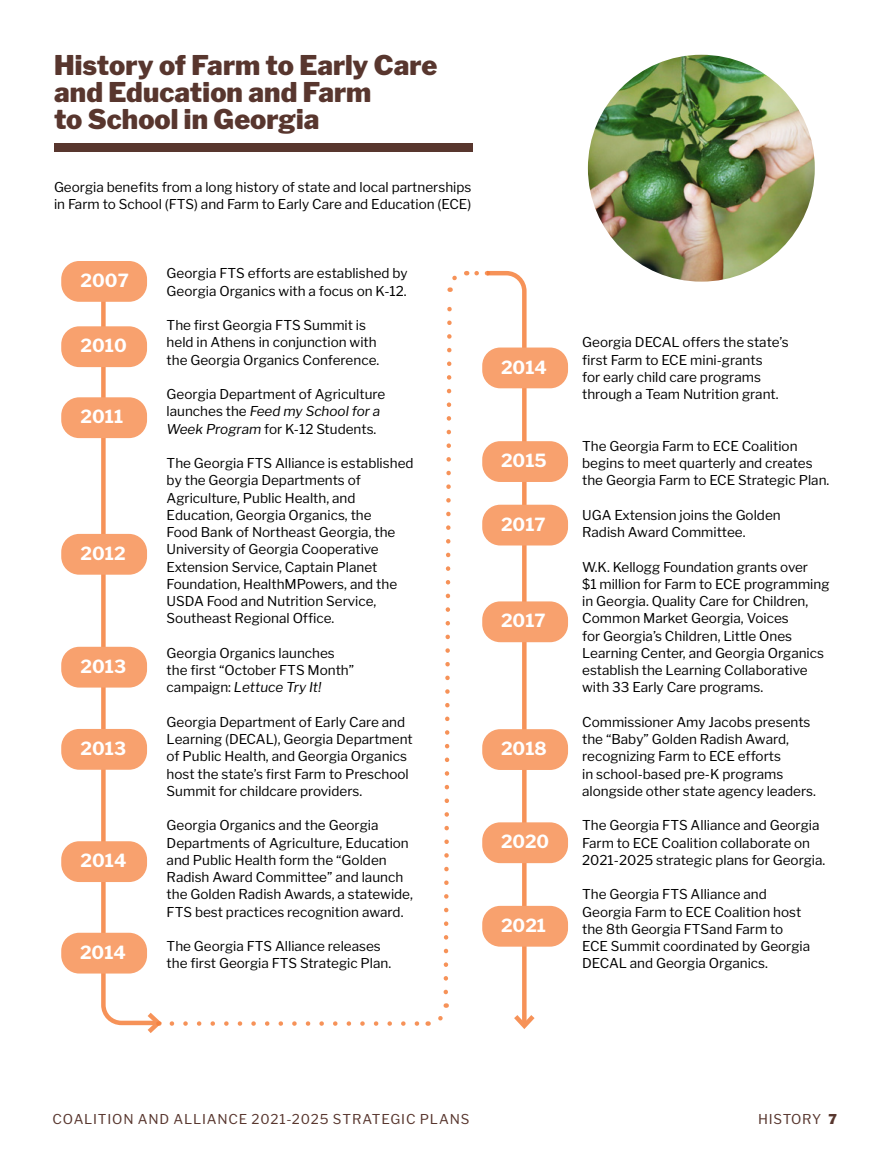
<style>
.page{position:relative;width:891px;height:1161px;background:#fff}
.page>*{position:absolute;margin:0;border:0;box-sizing:border-box;transform-origin:0 0}
.t1{font:900 27px/27px "Libre Franklin";letter-spacing:.005em;color:#58362e}
.t2{font:700 18px "Libre Franklin";color:#fff}
.t3{font:13.5px/17.2px "Libre Franklin";color:#000}
.t4{font:13.5px "Libre Franklin";letter-spacing:.06em;color:#58362e}
.s1{font-style:italic}
.s2{font-weight:900}
</style>
<div class="page">
<svg style="left:99px;top:288px;width:48px;height:738px"></svg>
<div style="left:54px;top:143px;width:418px;height:9px;background:#58362e"></div>
<svg style="left:172px;top:1021px;width:248px;height:5px"></svg>
<svg style="left:143px;top:1008px;width:19px;height:25px"></svg>
<svg style="left:428px;top:1003px;width:21px;height:23px"></svg>
<svg style="left:443px;top:271px;width:24px;height:724px"></svg>
<svg style="left:477px;top:270px;width:62px;height:759px"></svg>
<img style="left:588px;top:55px;width:227px;height:227px;border-radius:113px">
<div style="left:61px;top:261px;width:86px;height:41px;background:#f8a16e;border-radius:18px"></div>
<div style="left:61px;top:326px;width:86px;height:41px;background:#f8a16e;border-radius:18px"></div>
<div style="left:61px;top:397px;width:86px;height:41px;background:#f8a16e;border-radius:18px"></div>
<div style="left:61px;top:534px;width:86px;height:41px;background:#f8a16e;border-radius:18px"></div>
<div style="left:61px;top:647px;width:86px;height:41px;background:#f8a16e;border-radius:18px"></div>
<div style="left:61px;top:729px;width:86px;height:41px;background:#f8a16e;border-radius:18px"></div>
<div style="left:61px;top:841px;width:86px;height:41px;background:#f8a16e;border-radius:18px"></div>
<div style="left:61px;top:933px;width:86px;height:41px;background:#f8a16e;border-radius:18px"></div>
<div style="left:482px;top:348px;width:86px;height:40px;background:#f8a16e;border-radius:18px"></div>
<div style="left:482px;top:441px;width:86px;height:41px;background:#f8a16e;border-radius:18px"></div>
<div style="left:482px;top:505px;width:86px;height:41px;background:#f8a16e;border-radius:18px"></div>
<div style="left:482px;top:601px;width:86px;height:41px;background:#f8a16e;border-radius:18px"></div>
<div style="left:482px;top:729px;width:86px;height:41px;background:#f8a16e;border-radius:18px"></div>
<div style="left:482px;top:822px;width:86px;height:41px;background:#f8a16e;border-radius:18px"></div>
<div style="left:482px;top:906px;width:86px;height:41px;background:#f8a16e;border-radius:18px"></div>
<h1 class="t1" style="left:54px;top:52px;width:385px">History of Farm to Early Care and Education and Farm<br>to School in Georgia</h1>
<p class="t3" style="left:54px;top:178px;width:419px">Georgia benefits from a long history of state and local partnerships in Farm to School (FTS) and Farm to Early Care and Education (ECE)</p>
<h2 class="t2" style="left:81px;top:270px;width:50px">2007</h2>
<h2 class="t2" style="left:81px;top:335px;width:48px">2010</h2>
<h2 class="t2" style="left:81px;top:406px;width:44px">2011</h2>
<h2 class="t2" style="left:81px;top:543px;width:47px">2012</h2>
<h2 class="t2" style="left:81px;top:655px;width:47px">2013</h2>
<h2 class="t2" style="left:81px;top:738px;width:47px">2013</h2>
<h2 class="t2" style="left:81px;top:850px;width:47px">2014</h2>
<h2 class="t2" style="left:80px;top:941px;width:47px">2014</h2>
<p class="t3" style="left:167px;top:265px;width:243px">Georgia FTS efforts are established by<br>Georgia Organics with a focus on K-12.</p>
<p class="t3" style="left:167px;top:316px;width:214px">The first Georgia FTS Summit is held in Athens in conjunction with the Georgia Organics Conference.</p>
<p class="t3" style="left:167px;top:386px;width:220px">Georgia Department of Agriculture launches the <span class="s1">Feed my School for a<br>Week Program</span> for K-12 Students.</p>
<p class="t3" style="left:167px;top:455px;width:248px">The Georgia FTS Alliance is established by the Georgia Departments of Agriculture, Public Health, and Education, Georgia Organics, the<br>Food Bank of Northeast Georgia, the University of Georgia Cooperative Extension Service, Captain Planet Foundation, HealthMPowers, and the USDA Food and Nutrition Service, Southeast Regional Office.</p>
<p class="t3" style="left:167px;top:644px;width:189px">Georgia Organics launches the first “October FTS Month” campaign: <span class="s1">Lettuce Try It!</span></p>
<p class="t3" style="left:167px;top:713px;width:248px">Georgia Department of Early Care and Learning (DECAL), Georgia Department of Public Health, and Georgia Organics host the state’s first Farm to Preschool Summit for childcare providers.</p>
<p class="t3" style="left:167px;top:817px;width:248px">Georgia Organics and the Georgia Departments of Agriculture, Education and Public Health form the “Golden Radish Award Committee” and launch the Golden Radish Awards, a statewide, FTS best practices recognition award.</p>
<p class="t3" style="left:167px;top:938px;width:226px">The Georgia FTS Alliance releases the first Georgia FTS Strategic Plan.</p>
<h2 class="t2" style="left:501px;top:356px;width:47px">2014</h2>
<h2 class="t2" style="left:501px;top:450px;width:47px">2015</h2>
<h2 class="t2" style="left:501px;top:513px;width:46px">2017</h2>
<h2 class="t2" style="left:501px;top:610px;width:46px">2017</h2>
<h2 class="t2" style="left:501px;top:738px;width:47px">2018</h2>
<h2 class="t2" style="left:501px;top:831px;width:50px">2020</h2>
<h2 class="t2" style="left:501px;top:915px;width:47px">2021</h2>
<p class="t3" style="left:582px;top:334px;width:208px">Georgia DECAL offers the state’s first Farm to ECE mini-grants<br>for early child care programs through a Team Nutrition grant.</p>
<p class="t3" style="left:582px;top:437px;width:249px">The Georgia Farm to ECE Coalition begins to meet quarterly and creates the Georgia Farm to ECE Strategic Plan.</p>
<p class="t3" style="left:582px;top:506px;width:200px">UGA Extension joins the Golden<br>Radish Award Committee.</p>
<p class="t3" style="left:582px;top:558px;width:249px">W.K. Kellogg Foundation grants over<br>$1 million for Farm to ECE programming in Georgia. Quality Care for Children, Common Market Georgia, Voices<br>for Georgia’s Children, Little Ones Learning Center, and Georgia Organics establish the Learning Collaborative with 33 Early Care programs.</p>
<p class="t3" style="left:582px;top:713px;width:235px">Commissioner Amy Jacobs presents the “Baby” Golden Radish Award, recognizing Farm to ECE efforts<br>in school-based pre-K programs alongside other state agency leaders.</p>
<p class="t3" style="left:582px;top:817px;width:245px">The Georgia FTS Alliance and Georgia<br>Farm to ECE Coalition collaborate on<br>2021-2025 strategic plans for Georgia.</p>
<p class="t3" style="left:582px;top:886px;width:230px">The Georgia FTS Alliance and<br>Georgia Farm to ECE Coalition host the 8th Georgia FTSand Farm to<br>ECE Summit coordinated by Georgia<br>DECAL and Georgia Organics.</p>
<p class="t4" style="left:52px;top:1110px;width:419px">COALITION AND ALLIANCE 2021-2025 STRATEGIC PLANS</p>
<p class="t4" style="left:758px;top:1110px;width:80px">HISTORY <span class="s2">7</span></p>
</div>
